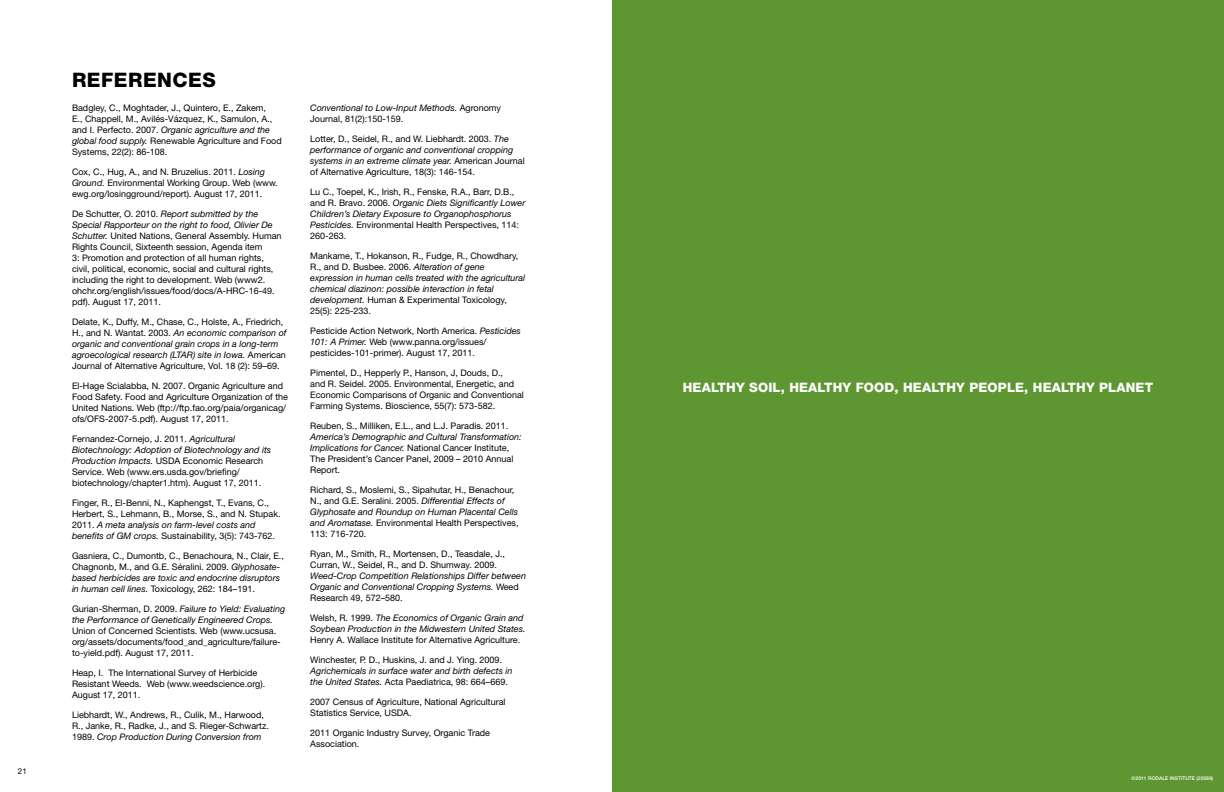
<style>
.page{position:relative;width:1224px;height:792px;background:#fff}
.page>*{position:absolute;margin:0;border:0;box-sizing:border-box;transform-origin:0 0}
.t1{font:800 20px "Helvetica Neue";letter-spacing:.025em;color:#000}
.t2{font:800 13px "Helvetica Neue";letter-spacing:.015em;color:#fff}
.t3{font:9px/11px "Helvetica Neue";color:#000}
.t4{font:italic 9px/11px "Helvetica Neue";color:#000}
.t5{font:8px "Helvetica Neue";color:#000}
.t6{font:500 5px "Helvetica Neue";color:#fff}
.s1{font-style:italic}
.s2{font-style:normal}
</style>
<div class="page">
<div style="left:612px;top:0;width:612px;height:792px;background:#5e9732"></div>
<p class="t5" style="left:18px;top:766px;width:10px">21</p>
<h1 class="t1" style="left:72px;top:68px;width:145px">REFERENCES</h1>
<p class="t3" style="left:72px;top:102px;width:211px">Badgley, C., Moghtader, J., Quintero, E., Zakem,<br>E., Chappell, M., Avilés-Vázquez, K., Samulon, A., and I. Perfecto. 2007. <span class="s1">Organic agriculture and the global food supply.</span> Renewable Agriculture and Food Systems, 22(2): 86-108.</p>
<p class="t3" style="left:72px;top:166px;width:207px">Cox, C., Hug, A., and N. Bruzelius. 2011. <span class="s1">Losing<br>Ground.</span> Environmental Working Group. Web (www. ewg.org/losingground/report). August 17, 2011.</p>
<p class="t3" style="left:72px;top:208px;width:211px">De Schutter, O. 2010. <span class="s1">Report submitted by the Special Rapporteur on the right to food, Olivier De Schutter.</span> United Nations, General Assembly. Human Rights Council, Sixteenth session, Agenda item<br>3: Promotion and protection of all human rights, civil, political, economic, social and cultural rights, including the right to development. Web (www2. ohchr.org/english/issues/food/docs/A-HRC-16-49. pdf). August 17, 2011.</p>
<p class="t3" style="left:72px;top:316px;width:216px">Delate, K., Duffy, M., Chase, C., Holste, A., Friedrich, H., and N. Wantat. 2003. <span class="s1">An economic comparison of organic and conventional grain crops in a long-term agroecological research (LTAR) site in Iowa.</span> American Journal of Alternative Agriculture, Vol. 18 (2): 59–69.</p>
<p class="t3" style="left:72px;top:380px;width:218px">El-Hage Scialabba, N. 2007. Organic Agriculture and Food Safety. Food and Agriculture Organization of the United Nations. Web (ftp://ftp.fao.org/paia/organicag/ ofs/OFS-2007-5.pdf). August 17, 2011.</p>
<p class="t3" style="left:72px;top:433px;width:201px">Fernandez-Cornejo, J. 2011. <span class="s1">Agricultural Biotechnology: Adoption of Biotechnology and its Production Impacts.</span> USDA Economic Research Service. Web (www.ers.usda.gov/briefing/ biotechnology/chapter1.htm). August 17, 2011.</p>
<p class="t3" style="left:72px;top:497px;width:210px">Finger, R., El-Benni, N., Kaphengst, T., Evans, C., Herbert, S., Lehmann, B., Morse, S., and N. Stupak.<br>2011. <span class="s1">A meta analysis on farm-level costs and benefits of GM crops.</span> Sustainability, 3(5): 743-762.</p>
<p class="t3" style="left:72px;top:550px;width:213px">Gasniera, C., Dumontb, C., Benachoura, N., Clair, E., Chagnonb, M., and G.E. Séralini. 2009. <span class="s1">Glyphosate&shy;based herbicides are toxic and endocrine disruptors in human cell lines.</span> Toxicology, 262: 184–191.</p>
<p class="t4" style="left:72px;top:603px;width:215px"><span class="s2">Gurian-Sherman, D. 2009.</span> Failure to Yield: Evaluating the Performance of Genetically Engineered Crops.</p>
<p class="t3" style="left:72px;top:625px;width:210px">Union of Concerned Scientists. Web (www.ucsusa. org/assets/documents/food_and_agriculture/failure&shy;to-yield.pdf). August 17, 2011.</p>
<p class="t3" style="left:72px;top:667px;width:195px">Heap, I. The International Survey of Herbicide<br>Resistant Weeds. Web (www.weedscience.org).<br>August 17, 2011.</p>
<p class="t3" style="left:72px;top:709px;width:198px">Liebhardt, W., Andrews, R., Culik, M., Harwood,<br>R., Janke, R., Radke, J., and S. Rieger-Schwartz.<br>1989. <span class="s1">Crop Production During Conversion from</span></p>
<p class="t4" style="left:310px;top:102px;width:192px">Conventional to Low-Input Methods. <span class="s2">Agronomy<br>Journal, 81(2):150-159.</span></p>
<p class="t3" style="left:310px;top:133px;width:216px">Lotter, D., Seidel, R., and W. Liebhardt. 2003. <span class="s1">The performance of organic and conventional cropping systems in an extreme climate year.</span> American Journal of Alternative Agriculture, 18(3): 146-154.</p>
<p class="t3" style="left:310px;top:186px;width:217px">Lu C., Toepel, K., Irish, R., Fenske, R.A., Barr, D.B., and R. Bravo. 2006. <span class="s1">Organic Diets Significantly Lower Children’s Dietary Exposure to Organophosphorus Pesticides.</span> Environmental Health Perspectives, 114:<br>260-263.</p>
<p class="t4" style="left:310px;top:250px;width:216px"><span class="s2">Mankame, T., Hokanson, R., Fudge, R., Chowdhary, R., and D. Busbee. 2006.</span> Alteration of gene expression in human cells treated with the agricultural chemical diazinon: possible interaction in fetal development. <span class="s2">Human &amp; Experimental Toxicology, 25(5): 225-233.</span></p>
<p class="t3" style="left:310px;top:325px;width:212px">Pesticide Action Network, North America. <span class="s1">Pesticides<br>101: A Primer.</span> Web (www.panna.org/issues/ pesticides-101-primer). August 17, 2011.</p>
<p class="t3" style="left:310px;top:367px;width:215px">Pimentel, D., Hepperly P., Hanson, J, Douds, D.,<br>and R. Seidel. 2005. Environmental, Energetic, and Economic Comparisons of Organic and Conventional Farming Systems. Bioscience, 55(7): 573-582.</p>
<p class="t3" style="left:310px;top:420px;width:200px">Reuben, S., Milliken, E.L., and L.J. Paradis. 2011.</p>
<p class="t3" style="left:310px;top:431px;width:213px"><span class="s1">America’s Demographic and Cultural Transformation:<br>Implications for Cancer.</span> National Cancer Institute, The President’s Cancer Panel, 2009 – 2010 Annual Report.</p>
<p class="t3" style="left:310px;top:484px;width:210px">Richard, S., Moslemi, S., Sipahutar, H., Benachour, N., and G.E. Seralini. 2005. <span class="s1">Differential Effects of Glyphosate and Roundup on Human Placental Cells and Aromatase.</span> Environmental Health Perspectives, 113: 716-720.</p>
<p class="t3" style="left:310px;top:548px;width:196px">Ryan, M., Smith, R., Mortensen, D., Teasdale, J.,<br>Curran, W., Seidel, R., and D. Shumway. 2009.</p>
<p class="t4" style="left:310px;top:570px;width:217px">Weed-Crop Competition Relationships Differ between<br>Organic and Conventional Cropping Systems. <span class="s2">Weed<br>Research 49, 572–580.</span></p>
<p class="t4" style="left:310px;top:612px;width:217px"><span class="s2">Welsh, R. 1999.</span> The Economics of Organic Grain and<br>Soybean Production in the Midwestern United States.</p>
<p class="t3" style="left:310px;top:634px;width:212px">Henry A. Wallace Institute for Alternative Agriculture.</p>
<p class="t3" style="left:310px;top:654px;width:193px">Winchester, P. D., Huskins, J. and J. Ying. 2009.</p>
<p class="t4" style="left:310px;top:665px;width:204px">Agrichemicals in surface water and birth defects in the United States. <span class="s2">Acta Paediatrica, 98: 664–669.</span></p>
<p class="t3" style="left:310px;top:696px;width:197px">2007 Census of Agriculture, National Agricultural<br>Statistics Service, USDA.</p>
<p class="t3" style="left:310px;top:727px;width:181px">2011 Organic Industry Survey, Organic Trade<br>Association.</p>
<h2 class="t2" style="left:683px;top:380px;width:472px">HEALTHY SOIL, HEALTHY FOOD, HEALTHY PEOPLE, HEALTHY PLANET</h2>
<p class="t6" style="left:1132px;top:776px;width:83px">©2011 RODALE INSTITUTE (20589)</p>
</div>
